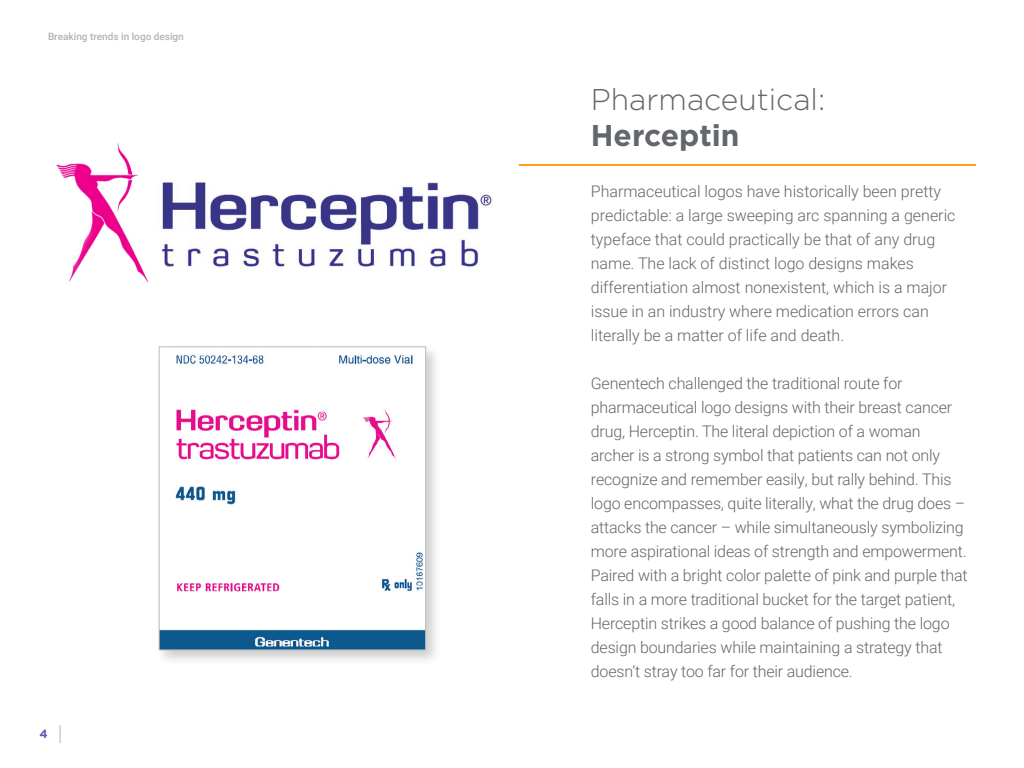
<style>
.page{position:relative;width:1024px;height:768px;background:#fff}
.page>*{position:absolute;margin:0;border:0;box-sizing:border-box;transform-origin:0 0}
.t1{font:300 30px/36px "Gotham";color:#63666a}
.Body_Copy{font:300 16px/24px "Roboto";letter-spacing:-.01em;color:#63666a}
.t2{font:700 12px "Gotham";color:#6558b1}
.t3{font:500 10px "Roboto";color:#b1b3b5}
.s1{font-weight:700}
</style>
<div class="page">
<img style="left:56px;top:143px;width:436px;height:140px">
<div style="left:155px;top:343px;width:287px;height:324px;background:#000;opacity:.2"></div>
<img style="left:161px;top:349px;width:263px;height:299px">
<div style="left:159px;top:347px;width:267px;height:303px;border:1px solid #bbbcbc"></div>
<svg style="left:60px;top:725px;width:1px;height:18px"></svg>
<hr style="left:519px;top:164px;width:457px;height:2px;background:#ff9e1b">
<p class="t3" style="left:48px;top:30px;width:137px">Breaking trends in logo design</p>
<p class="t2" style="left:39px;top:725px;width:10px">4</p>
<h2 class="t1" style="left:591px;top:81px;width:236px">Pharmaceutical:<br><span class="s1">Herceptin</span></h2>
<p class="Body_Copy" style="left:591px;top:179px;width:366px">Pharmaceutical logos have historically been pretty predictable: a large sweeping arc spanning a generic typeface that could practically be that of any drug name. The lack of distinct logo designs makes differentiation almost nonexistent, which is a major issue in an industry where medication errors can literally be a matter of life and death.</p>
<p class="Body_Copy" style="left:591px;top:371px;width:378px">Genentech challenged the traditional route for pharmaceutical logo designs with their breast cancer drug, Herceptin. The literal depiction of a woman archer is a strong symbol that patients can not only recognize and remember easily, but rally behind. This logo encompasses, quite literally, what the drug does – attacks the cancer – while simultaneously symbolizing more aspirational ideas of strength and empowerment.<br>Paired with a bright color palette of pink and purple that falls in a more traditional bucket for the target patient, Herceptin strikes a good balance of pushing the logo design boundaries while maintaining a strategy that doesn’t stray too far for their audience.</p>
</div>
